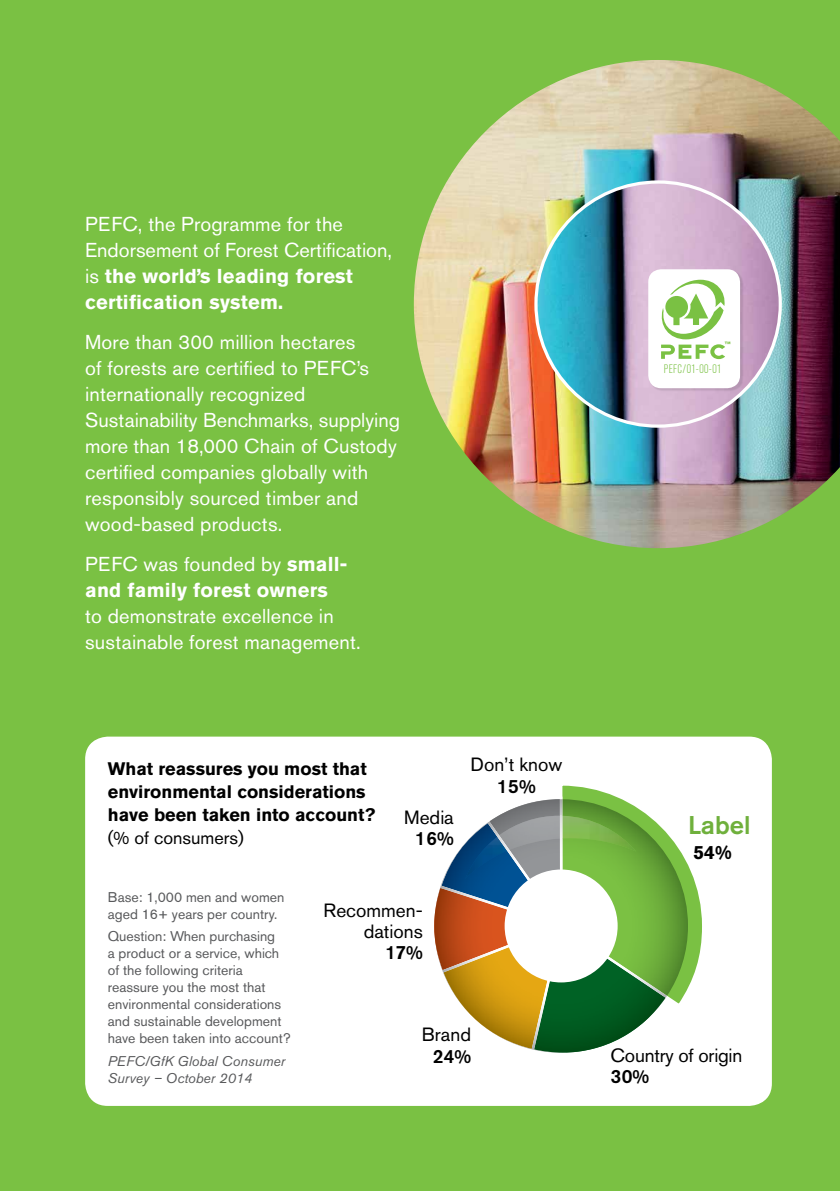
<style>
.page{position:relative;width:840px;height:1191px;background:#fff}
.page>*{position:absolute;margin:0;border:0;box-sizing:border-box;transform-origin:0 0}
.t1{font:500 25.4px "Akzidenz Grotesk BE";color:#6fb03c}
.Introduction_text{font:20px/26px "Akzidenz Grotesk BE";letter-spacing:.01em;color:#fff}
.t2{font:19px/21.6px "Akzidenz Grotesk BE";color:#000;text-align:center}
.t3{font:700 19px "Akzidenz Grotesk BE";color:#000}
.t4{font:700 18px/23px "Akzidenz Grotesk BE";color:#000}
.t5{font:14px/17px "Akzidenz Grotesk BE";color:#58595b}
.t6{font:italic 14px/17px "Akzidenz Grotesk BE";color:#58595b}
.t7{font:300 condensed 12.2px "Akzidenz Grotesk BE";letter-spacing:.035em;color:#7ac143}
.s1{font-weight:700}
.s2{font-weight:400}
.s3{font-weight:500}
</style>
<div class="page">
<div style="left:0;top:0;width:839px;height:1191px;background:#7ac143"></div>
<img style="left:413px;top:60px;width:426px;height:488px">
<img style="left:535px;top:182px;width:244px;height:244px;border-radius:122px">
<div style="left:648px;top:270px;width:95px;height:121px;background:#000;opacity:.1"></div>
<div style="left:648px;top:269px;width:91px;height:119px;background:#fff;border-radius:13px"></div>
<svg style="left:661px;top:280px;width:69px;height:79px"></svg>
<div style="left:85px;top:736px;width:686px;height:370px;background:#fff;border-radius:23px"></div>
<svg style="left:434px;top:785px;width:268px;height:268px"></svg>
<img style="left:499px;top:815px;width:60px;height:35px">
<p class="Introduction_text" style="left:85px;top:210px;width:308px">PEFC, the Programme for the<br>Endorsement of Forest Certification, is <span class="s1">the world’s leading forest certification system.</span></p>
<p class="Introduction_text" style="left:85px;top:328px;width:316px">More than 300 million hectares<br>of forests are certified to PEFC’s internationally recognized<br>Sustainability Benchmarks, supplying more than 18,000 Chain of Custody certified companies globally with responsibly sourced timber and wood-based products.</p>
<p class="Introduction_text" style="left:85px;top:550px;width:277px">PEFC was founded by <span class="s1">small&shy;and family forest owners<br></span>to demonstrate excellence in sustainable forest management.</p>
<p class="t4" style="left:108px;top:757px;width:269px">What reassures you most that environmental considerations have been taken into account? <span class="s2">(% of consumers)</span></p>
<p class="t2" style="left:404px;top:806px;width:51px">Media<br><span class="s3">16%</span></p>
<p class="t2" style="left:470px;top:753px;width:93px">Don’t know<br><span class="s3">15%</span></p>
<p class="t5" style="left:108px;top:888px;width:178px">Base: 1,000 men and women aged 16+ years per country.</p>
<p class="t5" style="left:108px;top:928px;width:184px">Question: When purchasing<br>a product or a service, which of the following criteria reassure you the most that environmental considerations and sustainable development have been taken into account?</p>
<p class="t6" style="left:108px;top:1052px;width:179px">PEFC/GfK Global Consumer<br>Survey – October 2014</p>
<p class="t2" style="left:323px;top:900px;width:101px;line-height:21px;text-align:right">Recommen&shy;dations<br><span class="s3">17%</span></p>
<p class="t2" style="left:421px;top:1024px;width:51px">Brand<br><span class="s3">24%</span></p>
<p class="t7" style="left:663px;top:363px;width:59px">PEFC/01-00-01</p>
<p class="t1" style="left:687px;top:809px;width:64px">Label</p>
<p class="t3" style="left:693px;top:841px;width:40px">54%</p>
<p class="t2" style="left:610px;top:1044px;width:133px;text-align:left">Country of origin<br><span class="s3">30%</span></p>
</div>
